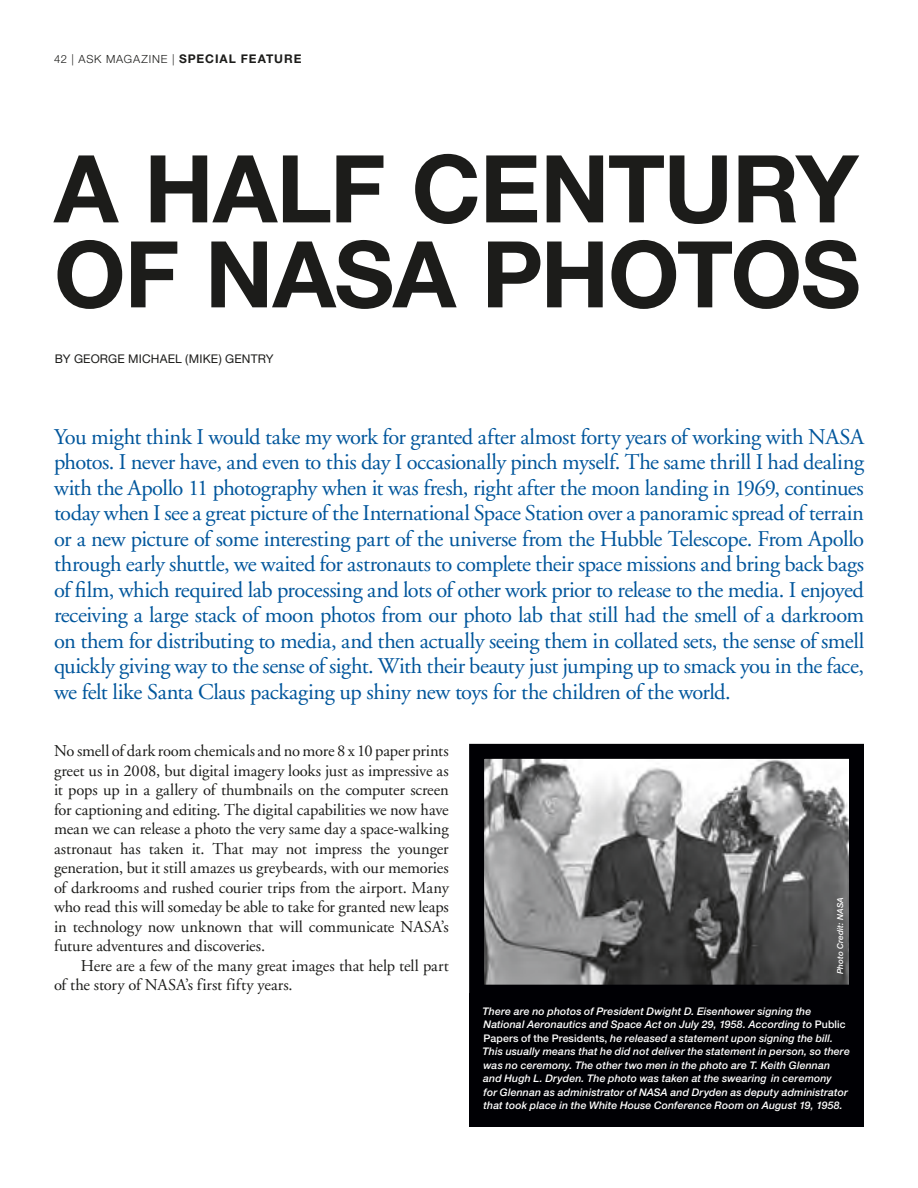
<style>
.page{position:relative;width:918px;height:1188px;background:#fff}
.page>*{position:absolute;margin:0;border:0;box-sizing:border-box;transform-origin:0 0}
.t1{font:700 93.75px "Helvetica Neue";letter-spacing:-.015em;color:#1c1c1a}
.t2{font:700 92.25px "Helvetica Neue";letter-spacing:-.015em;color:#1c1c1a}
.t3{font:22.5px/25.5px "Adobe Garamond";letter-spacing:-.02em;color:#00569c;text-align:justify}
.t4{font:16.5px/19.5px "Adobe Garamond";color:#1c1c1a;text-align:justify}
.t5{font:12px "Helvetica Neue";letter-spacing:.01em;color:#1c1c1a}
.t6{font:300 11.25px "Helvetica Neue";letter-spacing:.075em;color:#1c1c1a}
.t7{font:italic 500 10.5px/13.5px "Helvetica Neue";letter-spacing:.015em;color:#fff}
.t8{font:italic 500 8.25px "Helvetica Neue";letter-spacing:.005em;color:#fff}
.s1{font-weight:700;font-size:12px}
.s2{font-style:normal}
</style>
<div class="page">
<img style="left:485px;top:760px;width:363px;height:224px">
<div style="left:469px;top:993px;width:395px;height:133px;background:#000004"></div>
<div style="left:469px;top:744px;width:395px;height:256px;border:15px solid #000004"></div>
<p class="t6" style="left:54px;top:53px;width:249px">42 | ASK MAGAZINE | <span class="s1">SPECIAL FEATURE</span></p>
<h1 class="t1" style="left:54px;top:131px;width:806px">A HALF CENTURy</h1>
<h1 class="t2" style="left:54px;top:217px;width:808px">OF NASA PHOTOS</h1>
<p class="t5" style="left:55px;top:351px;width:220px">BY GEORGE MICHAEL (MIKE) GENTRY</p>
<h3 class="t3" style="left:54px;top:425px;width:812px">You might think I would take my work for granted after almost forty years of working with NASA photos. I never have, and even to this day I occasionally pinch myself. The same thrill I had dealing with the Apollo 11 photography when it was fresh, right after the moon landing in 1969, continues today when I see a great picture of the International Space Station over a panoramic spread of terrain or a new picture of some interesting part of the universe from the Hubble Telescope. From Apollo through early shuttle, we waited for astronauts to complete their space missions and bring back bags of film, which required lab processing and lots of other work prior to release to the media. I enjoyed receiving a large stack of moon photos from our photo lab that still had the smell of a darkroom on them for distributing to media, and then actually seeing them in collated sets, the sense of smell quickly giving way to the sense of sight. With their beauty just jumping up to smack you in the face, we felt like Santa Claus packaging up shiny new toys for the children of the world.</h3>
<p class="t4" style="left:54px;top:741px;width:396px">No smell of dark room chemicals and no more 8 x 10 paper prints greet us in 2008, but digital imagery looks just as impressive as it pops up in a gallery of thumbnails on the computer screen for captioning and editing. The digital capabilities we now have mean we can release a photo the very same day a space-walking astronaut has taken it. That may not impress the younger generation, but it still amazes us greybeards, with our memories of darkrooms and rushed courier trips from the airport. Many who read this will someday be able to take for granted new leaps in technology now unknown that will communicate NASA’s future adventures and discoveries.</p>
<p class="t4" style="left:54px;top:956px;width:396px;text-indent:27px">Here are a few of the many great images that help tell part of the story of NASA’s first fifty years.</p>
<p class="t8" style="left:835px;top:974px;width:79px;rotate:-90deg">Photo Credit: NASA</p>
<p class="t7" style="left:483px;top:1004px;width:369px">There are no photos of President Dwight D. Eisenhower signing the National Aeronautics and Space Act on July 29, 1958. According to <span class="s2">Public Papers of the Presidents,</span> he released a statement upon signing the bill.<br>This usually means that he did not deliver the statement in person, so there was no ceremony. The other two men in the photo are T. Keith Glennan and Hugh L. Dryden. The photo was taken at the swearing in ceremony<br>for Glennan as administrator of NASA and Dryden as deputy administrator that took place in the White House Conference Room on August 19, 1958.</p>
</div>
